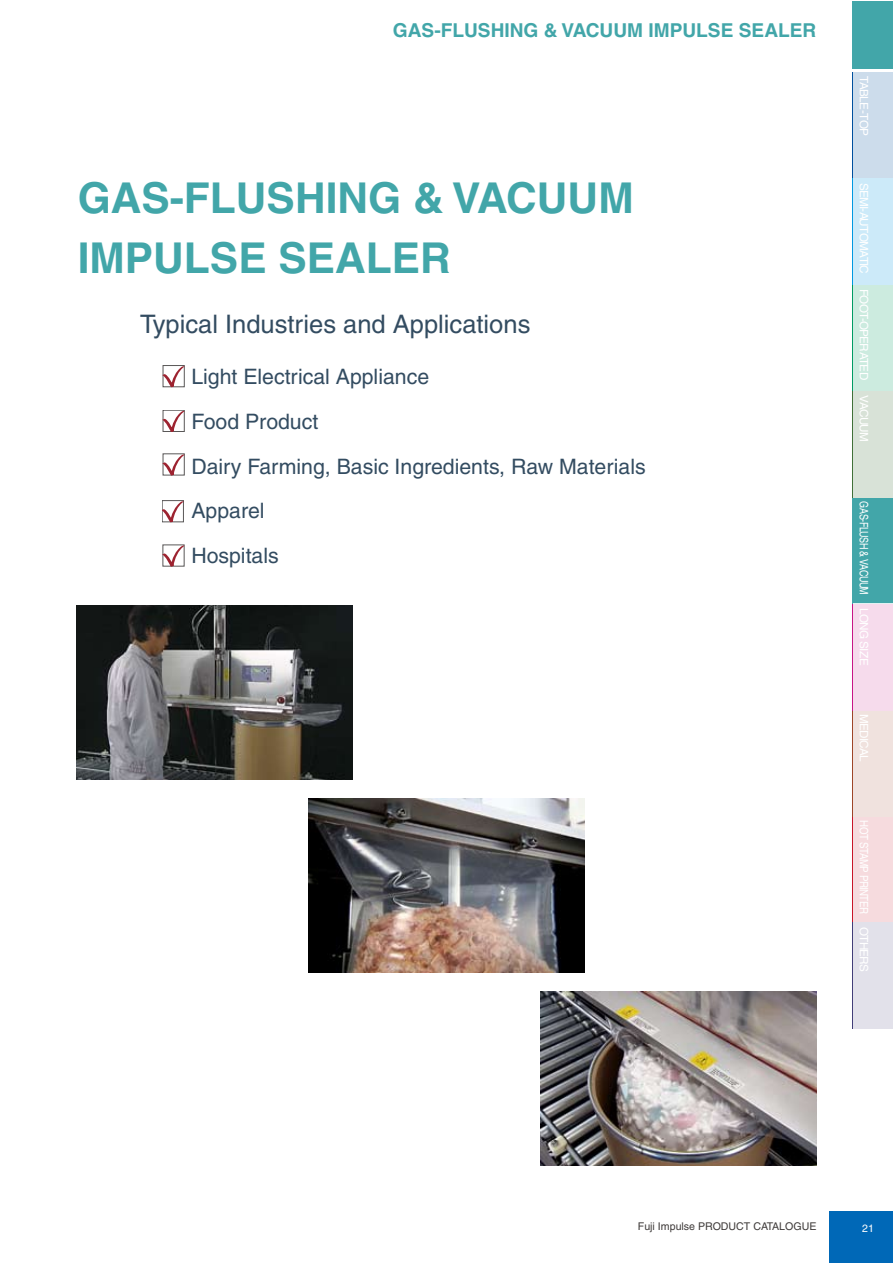
<style>
.page{position:relative;width:893px;height:1263px;background:#fff}
.page>*{position:absolute;margin:0;border:0;box-sizing:border-box;transform-origin:0 0}
.t1{font:700 42.45px/60.6px "Helvetica";color:#42a6a9}
.t2{font:25.5px "Helvetica";color:#334c61}
.t3{font:21.3px/44.7px "Helvetica";color:#334c61}
.t4{font:700 19.2px "Helvetica";color:#42a6a9}
.t5{font:11.7px "Helvetica";letter-spacing:-.06em;color:#fff}
.t6{font:11.7px "Helvetica";letter-spacing:-.06em;color:#fff;scale:.77 1}
.t7{font:11.7px "Helvetica";letter-spacing:-.06em;color:#fff;scale:.83 1}
.t8{font:10.65px "Helvetica";color:#3f3b3a}
.t9{font:10.65px "Helvetica";color:#fff}
</style>
<div class="page">
<div style="left:829px;top:1212px;width:63px;height:51px;background:#0068b7"></div>
<div style="left:853px;top:497px;width:39px;height:107px;background:#42a6a9"></div>
<div style="left:853px;top:1px;width:39px;height:67px;background:#42a6a9"></div>
<svg style="left:853px;top:72px;width:39px;height:425px;background:#cee4e6"></svg>
<div style="left:853px;top:604px;width:39px;height:425px;background:linear-gradient(to right,#efdee5,#efdee5)"></div>
<div style="left:163px;top:365px;width:21px;height:22px;background:#5e5c5c"></div>
<svg style="left:162px;top:366px;width:23px;height:21px"></svg>
<div style="left:163px;top:410px;width:21px;height:22px;border:1px solid #595757"></div>
<svg style="left:162px;top:411px;width:23px;height:21px"></svg>
<svg style="left:162px;top:454px;width:23px;height:21px"></svg>
<svg style="left:162px;top:501px;width:22px;height:21px"></svg>
<svg style="left:162px;top:545px;width:22px;height:21px"></svg>
<img style="left:77px;top:605px;width:276px;height:174px">
<img style="left:308px;top:798px;width:277px;height:174px">
<img style="left:540px;top:991px;width:276px;height:174px">
<p class="t4" style="left:393px;top:18px;width:425px">GAS-FLUSHING &amp; VACUUM IMPULSE SEALER</p>
<h1 class="t1" style="left:78px;top:167px;width:558px">GAS-FLUSHING &amp; VACUUM<br>IMPULSE SEALER</h1>
<p class="t2" style="left:140px;top:309px;width:392px">Typical Industries and Applications</p>
<p class="t3" style="left:191px;top:354px;width:456px">Light Electrical Appliance<br>Food Product<br>Dairy Farming, Basic Ingredients, Raw Materials<br>Apparel<br>Hospitals</p>
<p class="t5" style="left:871px;top:76px;width:61px;rotate:90deg">TABLE-TOP</p>
<p class="t5" style="left:871px;top:183px;width:93px;rotate:90deg">SEMI-AUTOMATIC</p>
<p class="t5" style="left:871px;top:289px;width:93px;rotate:90deg">FOOT-OPERATED</p>
<p class="t5" style="left:871px;top:395px;width:48px;rotate:90deg">VACUUM</p>
<p class="t6" style="left:871px;top:501px;width:214px;rotate:90deg">GAS-FLUSH &amp; VACUUM LONG SIZE</p>
<p class="t5" style="left:871px;top:714px;width:49px;rotate:90deg">MEDICAL</p>
<p class="t7" style="left:871px;top:820px;width:184px;rotate:90deg">HOT STAMP PRINTER OTHERS</p>
<p class="t8" style="left:638px;top:1220px;width:180px">Fuji Impulse PRODUCT CATALOGUE</p>
<p class="t9" style="left:862px;top:1222px;width:13px">21</p>
</div>
